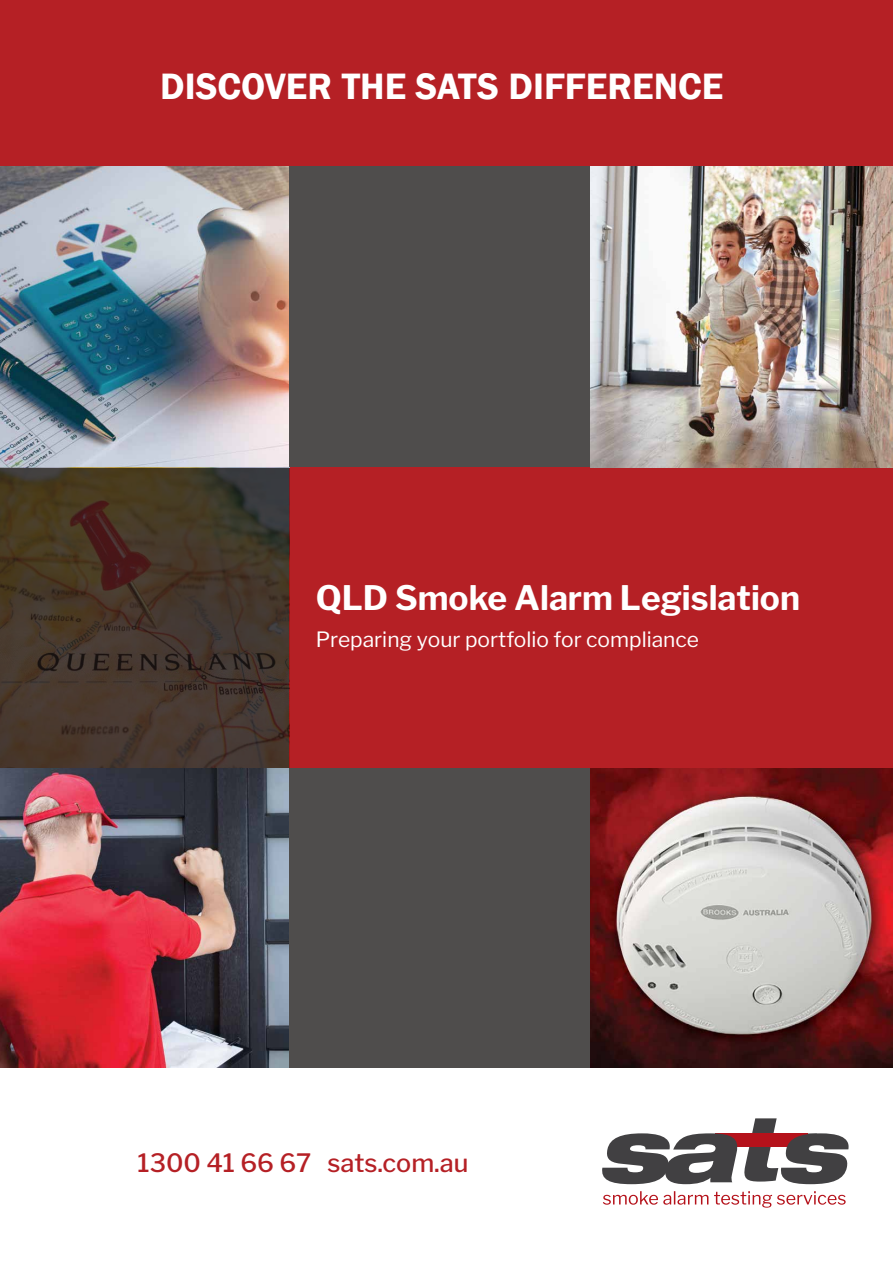
<style>
.page{position:relative;width:893px;height:1263px;background:#fff}
.page>*{position:absolute;margin:0;border:0;box-sizing:border-box;transform-origin:0 0}
.t1{font:600 37.8px "Franklin Gothic";color:#fff}
.t2{font:700 33.6px "Libre Franklin";color:#fff}
.t3{font:500 25.2px "Libre Franklin";color:#b52025}
.t4{font:21px "Libre Franklin";color:#fff}
</style>
<div class="page">
<div style="left:0;top:0;width:893px;height:168px;background:#b52025"></div>
<img style="left:0;top:166px;width:289px;height:902px">
<img style="left:590px;top:768px;width:303px;height:300px">
<div style="left:289px;top:767px;width:301px;height:301px;background:#4f4d4c"></div>
<div style="left:289px;top:467px;width:604px;height:301px;background:#b52025"></div>
<svg style="left:602px;top:1118px;width:247px;height:66px"></svg>
<svg style="left:603px;top:1191px;width:105px;height:14px"></svg>
<svg style="left:714px;top:1191px;width:132px;height:17px"></svg>
<img style="left:590px;top:166px;width:303px;height:301px">
<div style="left:289px;top:166px;width:301px;height:301px;background:#4f4d4c"></div>
<svg style="left:0;top:467px;width:289px;height:301px;background:#44362a"></svg>
<h1 class="t1" style="left:160px;top:63px;width:565px">DISCOVER THE SATS DIFFERENCE</h1>
<h2 class="t2" style="left:316px;top:577px;width:486px">QLD Smoke Alarm Legislation</h2>
<p class="t4" style="left:316px;top:627px;width:385px">Preparing your portfolio for compliance</p>
<p class="t3" style="left:138px;top:1147px;width:332px">1300 41 66 67 sats.com.au</p>
</div>
